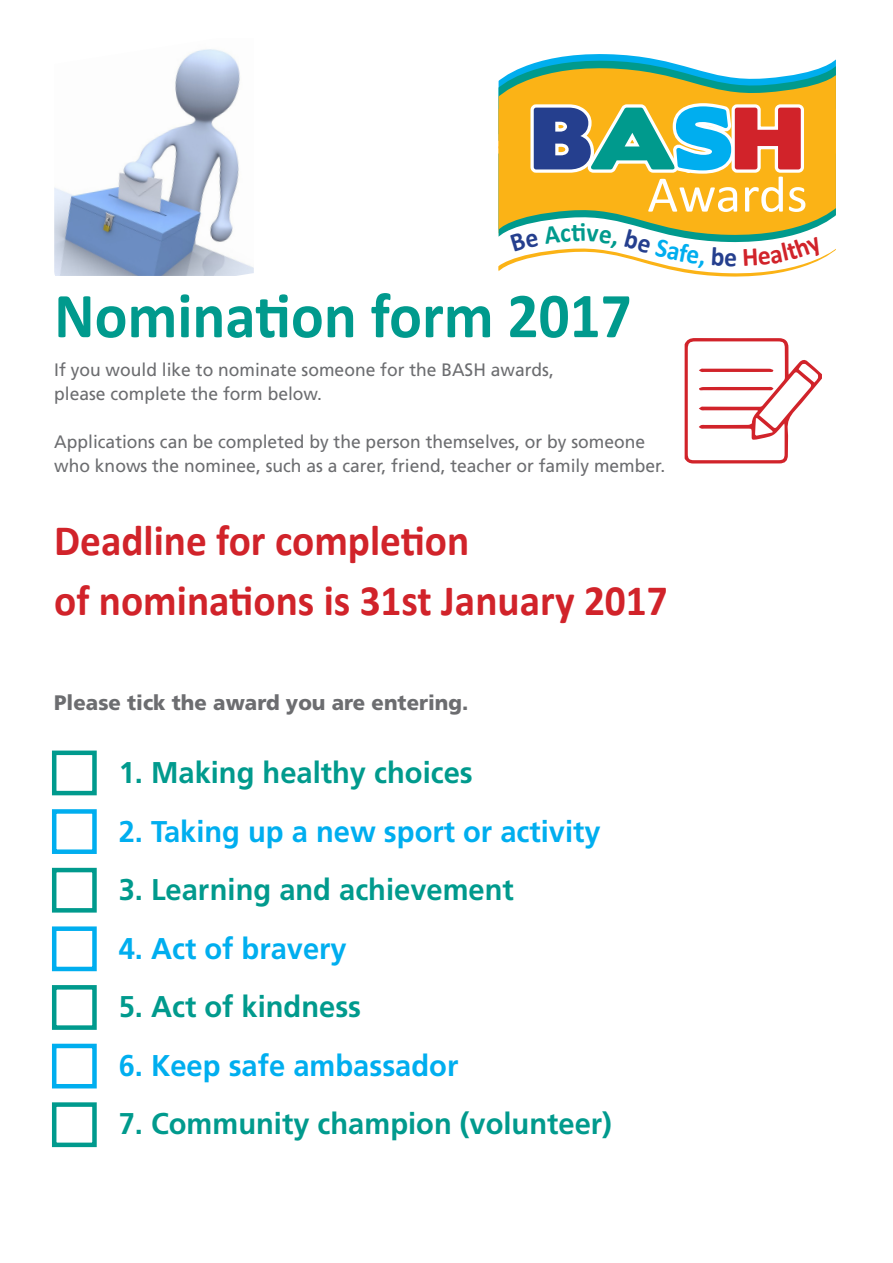
<style>
.page{position:relative;width:893px;height:1263px;background:#fff}
.page>*{position:absolute;margin:0;border:0;box-sizing:border-box;transform-origin:0 0}
.t1{font:78.9px "Boris Black Bloxx";color:#253f8e}
.t2{font:700 64.5px "Calibri";color:#009a8d;scale:.95 1}
.t3{font:51.45px "Calibri";color:#fff}
.t4{font:700 43.5px/60px "Calibri";color:#d1232a;scale:.95 1}
.t5{font:700 30px "Frutiger";color:#009a8d}
.t6{font:700 30px "Frutiger";color:#00aeef}
.t7{font:900 21px "Frutiger";color:#6c6d70}
.t8{font:18px/24px "Frutiger";color:#6c6d70}
.s1{color:#009a8d}
.s2{color:#00aeef}
.s3{color:#d1232a}
</style>
<div class="page">
<div style="left:52px;top:750px;width:45px;height:45px;border:4px solid #009a8d"></div>
<div style="left:52px;top:809px;width:45px;height:45px;border:4px solid #00aeef"></div>
<div style="left:52px;top:868px;width:45px;height:44px;border:4px solid #009a8d"></div>
<div style="left:52px;top:926px;width:45px;height:45px;border:4px solid #00aeef"></div>
<div style="left:52px;top:985px;width:45px;height:45px;border:4px solid #009a8d"></div>
<div style="left:52px;top:1044px;width:45px;height:44px;border:4px solid #00aeef"></div>
<div style="left:52px;top:1102px;width:45px;height:45px;border:4px solid #009a8d"></div>
<svg style="left:685px;top:338px;width:137px;height:125px"></svg>
<img style="left:54px;top:49px;width:200px;height:227px">
<svg style="left:498px;top:54px;width:338px;height:223px"></svg>
<p class="t1" style="left:532px;top:79px;width:272px">B<span class="s1">A</span><span class="s2">S</span><span class="s3">H</span></p>
<p class="t3" style="left:647px;top:162px;width:162px">Awards</p>
<p class="t2" style="left:54px;top:274px;width:609px">Nomination form 2017</p>
<p class="t8" style="left:54px;top:358px;width:501px">If you would like to nominate someone for the BASH awards, please complete the form below.</p>
<p class="t8" style="left:54px;top:430px;width:612px">Applications can be completed by the person themselves, or by someone who knows the nominee, such as a carer, friend, teacher or family member.</p>
<p class="t4" style="left:54px;top:511px;width:647px">Deadline for completion<br>of nominations is 31st January 2017</p>
<p class="t7" style="left:54px;top:690px;width:416px">Please tick the award you are entering.</p>
<p class="t5" style="left:119px;top:755px;width:356px">1. Making healthy choices</p>
<p class="t6" style="left:119px;top:814px;width:483px">2. Taking up a new sport or activity</p>
<p class="t5" style="left:119px;top:872px;width:397px">3. Learning and achievement</p>
<p class="t6" style="left:119px;top:931px;width:230px">4. Act of bravery</p>
<p class="t5" style="left:119px;top:989px;width:244px">5. Act of kindness</p>
<p class="t6" style="left:119px;top:1048px;width:341px">6. Keep safe ambassador</p>
<p class="t5" style="left:119px;top:1106px;width:495px">7. Community champion (volunteer)</p>
</div>
